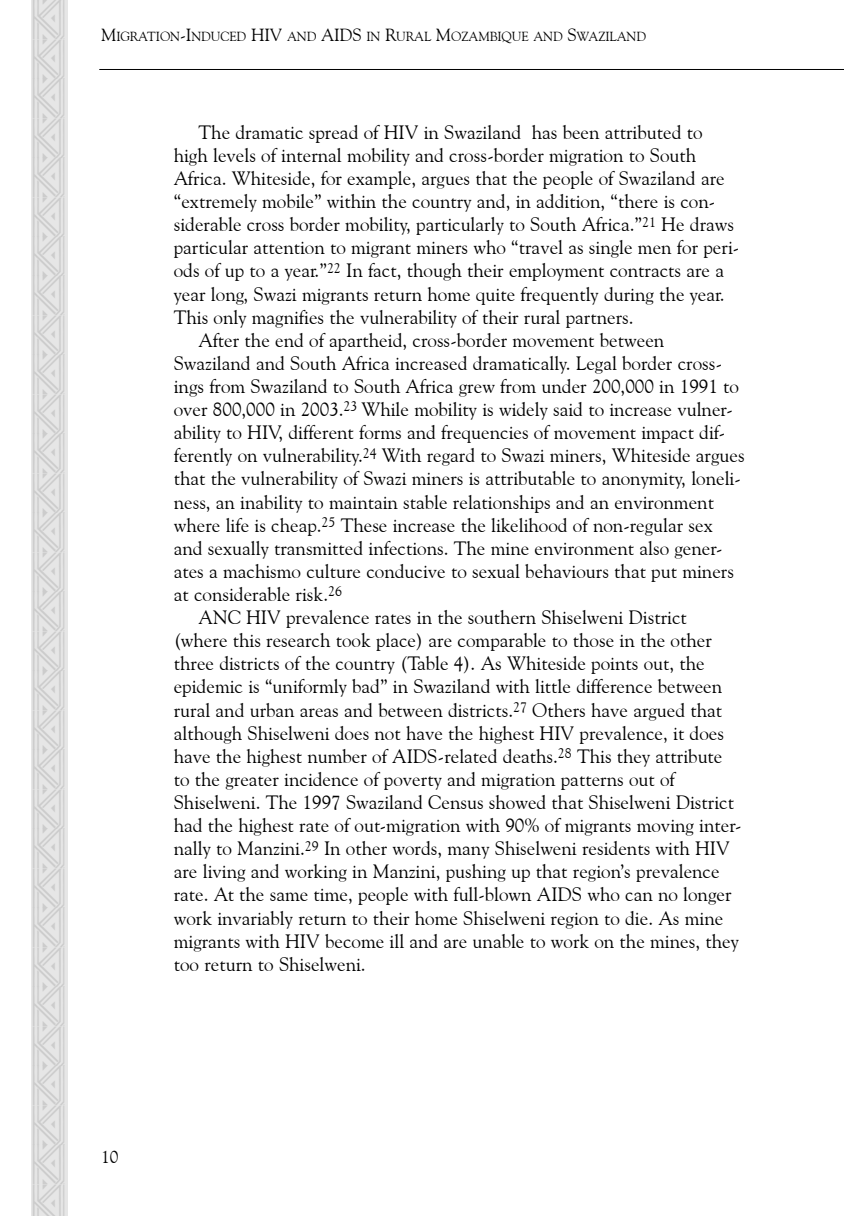
<style>
.page{position:relative;width:844px;height:1216px;background:#fff}
.page>*{position:absolute;margin:0;border:0;box-sizing:border-box;transform-origin:0 0}
.t1{font:31.5px "Afrika Borders";color:#ccc}
.t2{font:19.25px "Goudy Old Style BT";color:#000}
.t3{font:17.5px "Goudy Old Style BT";color:#000}
.t4{font:13.12px "Goudy Old Style BT";letter-spacing:-.005em;color:#000}
.s1{font-size:17.5px}
</style>
<div class="page">
<hr style="left:99px;top:69px;width:744px;height:1px;background:#000">
<div style="left:31px;top:0;width:36px;height:1215px;background:#e6e6e6"></div>
<h1 class="t1" style="left:35px;top:1223px;width:1225px;rotate:-90deg">kkkkkkkkkkkkkkkkkkkkkkkkkkkkkkk</h1>
<p class="t4" style="left:101px;top:29px;width:546px"><span class="s1">M</span>IGRATION<span class="s1">-I</span>NDUCED <span class="s1">HIV</span> AND <span class="s1">AIDS</span> IN <span class="s1">R</span>URAL <span class="s1">M</span>OZAMBIQUE AND <span class="s1">S</span>WAZILAND</p>
<p class="t2" style="left:198px;top:120px;width:505px">The dramatic spread of HIV in Swaziland has been attributed to</p>
<p class="t2" style="left:174px;top:143px;width:524px">high levels of internal mobility and cross-border migration to South</p>
<p class="t2" style="left:174px;top:166px;width:552px">Africa. Whiteside, for example, argues that the people of Swaziland are</p>
<p class="t2" style="left:174px;top:189px;width:543px">“extremely mobile” within the country and, in addition, “there is con-</p>
<p class="t2" style="left:174px;top:213px;width:561px">siderable cross border mobility, particularly to South Africa.”<sup>21</sup> He draws</p>
<p class="t2" style="left:174px;top:236px;width:567px">particular attention to migrant miners who “travel as single men for peri-</p>
<p class="t2" style="left:174px;top:259px;width:551px">ods of up to a year.”<sup>22</sup> In fact, though their employment contracts are a</p>
<p class="t2" style="left:174px;top:282px;width:552px">year long, Swazi migrants return home quite frequently during the year.</p>
<p class="t2" style="left:174px;top:305px;width:461px">This only magnifies the vulnerability of their rural partners.</p>
<p class="t2" style="left:198px;top:328px;width:467px">After the end of apartheid, cross-border movement between</p>
<p class="t2" style="left:174px;top:351px;width:550px">Swaziland and South Africa increased dramatically. Legal border cross-</p>
<p class="t2" style="left:174px;top:374px;width:566px">ings from Swaziland to South Africa grew from under 200,000 in 1991 to</p>
<p class="t2" style="left:174px;top:397px;width:560px">over 800,000 in 2003.<sup>23</sup> While mobility is widely said to increase vulner-</p>
<p class="t2" style="left:174px;top:420px;width:552px">ability to HIV, different forms and frequencies of movement impact dif-</p>
<p class="t2" style="left:174px;top:444px;width:572px">ferently on vulnerability.<sup>24</sup> With regard to Swazi miners, Whiteside argues</p>
<p class="t2" style="left:174px;top:467px;width:568px">that the vulnerability of Swazi miners is attributable to anonymity, loneli-</p>
<p class="t2" style="left:174px;top:490px;width:541px">ness, an inability to maintain stable relationships and an environment</p>
<p class="t2" style="left:174px;top:513px;width:540px">where life is cheap.<sup>25</sup> These increase the likelihood of non-regular sex</p>
<p class="t2" style="left:174px;top:536px;width:550px">and sexually transmitted infections. The mine environment also gener-</p>
<p class="t2" style="left:174px;top:559px;width:561px">ates a machismo culture conducive to sexual behaviours that put miners</p>
<p class="t2" style="left:174px;top:582px;width:170px">at considerable risk.<sup>26</sup></p>
<p class="t2" style="left:198px;top:605px;width:489px">ANC HIV prevalence rates in the southern Shiselweni District</p>
<p class="t2" style="left:174px;top:628px;width:539px">(where this research took place) are comparable to those in the other</p>
<p class="t2" style="left:174px;top:651px;width:532px">three districts of the country (Table 4). As Whiteside points out, the</p>
<p class="t2" style="left:174px;top:675px;width:550px">epidemic is “uniformly bad” in Swaziland with little difference between</p>
<p class="t2" style="left:174px;top:698px;width:550px">rural and urban areas and between districts.<sup>27</sup> Others have argued that</p>
<p class="t2" style="left:174px;top:721px;width:551px">although Shiselweni does not have the highest HIV prevalence, it does</p>
<p class="t2" style="left:174px;top:744px;width:550px">have the highest number of AIDS-related deaths.<sup>28</sup> This they attribute</p>
<p class="t2" style="left:174px;top:767px;width:502px">to the greater incidence of poverty and migration patterns out of</p>
<p class="t2" style="left:174px;top:790px;width:561px">Shiselweni. The 1997 Swaziland Census showed that Shiselweni District</p>
<p class="t2" style="left:174px;top:813px;width:569px">had the highest rate of out-migration with 90% of migrants moving inter-</p>
<p class="t2" style="left:174px;top:836px;width:557px">nally to Manzini.<sup>29</sup> In other words, many Shiselweni residents with HIV</p>
<p class="t2" style="left:174px;top:859px;width:547px">are living and working in Manzini, pushing up that region’s prevalence</p>
<p class="t2" style="left:174px;top:882px;width:559px">rate. At the same time, people with full-blown AIDS who can no longer</p>
<p class="t2" style="left:174px;top:906px;width:551px">work invariably return to their home Shiselweni region to die. As mine</p>
<p class="t2" style="left:174px;top:929px;width:566px">migrants with HIV become ill and are unable to work on the mines, they</p>
<p class="t2" style="left:174px;top:952px;width:193px">too return to Shiselweni.</p>
<p class="t3" style="left:101px;top:1145px;width:19px">10</p>
</div>
